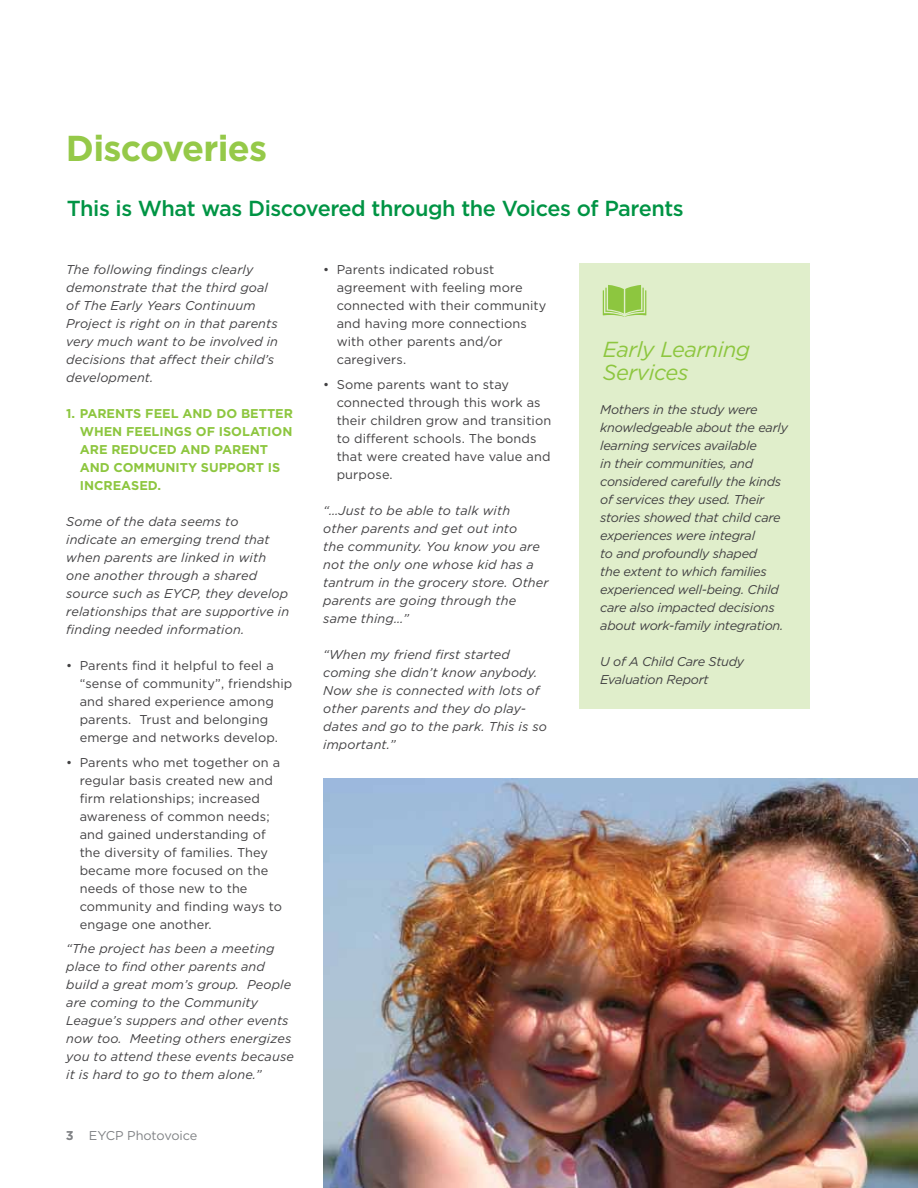
<style>
.page{position:relative;width:918px;height:1188px;background:#fff}
.page>*{position:absolute;margin:0;border:0;box-sizing:border-box;transform-origin:0 0}
.t1{font:700 36px "Gotham";color:#95c949}
.t2{font:500 21.75px "Gotham";letter-spacing:-.02em;color:#009444}
.t3{font:italic 21.75px/22.5px "Gotham";letter-spacing:-.02em;color:#8dc63f}
.t4{font:italic 12.75px/18px "Gotham";letter-spacing:.01em;color:#414042}
.t5{font:12.75px/18px "Gotham";letter-spacing:.01em;color:#414042}
.t6{font:italic 12.75px/18px "Gotham";letter-spacing:-.02em;color:#414042}
.t7{font:700 12.75px/18px "Gotham";color:#8dc63f}
.t8{font:12.75px "Gotham";letter-spacing:-.005em;color:#808285}
.s1{font-weight:700}
</style>
<div class="page">
<img style="left:323px;top:778px;width:595px;height:410px">
<div style="left:580px;top:263px;width:230px;height:445px;background:#e0eecb"></div>
<svg style="left:603px;top:285px;width:43px;height:32px"></svg>
<h1 class="t1" style="left:66px;top:124px;width:203px">DISCOVERIES</h1>
<h2 class="t2" style="left:67px;top:194px;width:619px">This is What was Discovered through the Voices of Parents</h2>
<p class="t4" style="left:66px;top:260px;width:213px">The following findings clearly demonstrate that the third goal of The Early Years Continuum<br>Project is right on in that parents very much want to be involved in decisions that affect their child’s development.</p>
<p class="t7" style="left:80px;top:404px;width:215px;text-indent:-14px">1. PARENTS FEEL AND DO BETTER<br>WHEN FEELINGS OF ISOLATION<br>ARE REDUCED AND PARENT<br>AND COMMUNITY SUPPORT IS<br>INCREASED.</p>
<p class="t4" style="left:66px;top:512px;width:225px">Some of the data seems to indicate an emerging trend that when parents are linked in with one another through a shared source such as EYCP, they develop relationships that are supportive in finding needed information.</p>
<p class="t5" style="left:80px;top:656px;width:214px;text-indent:-14px">• Parents find it helpful to feel a “sense of community”, friendship and shared experience among parents. Trust and belonging emerge and networks develop.</p>
<p class="t5" style="left:80px;top:753px;width:204px;text-indent:-14px">• Parents who met together on a regular basis created new and firm relationships; increased awareness of common needs; and gained understanding of the diversity of families. They became more focused on the needs of those new to the community and finding ways to engage one another.</p>
<p class="t4" style="left:66px;top:940px;width:229px">“The project has been a meeting place to find other parents and build a great mom’s group. People are coming to the Community<br>League’s suppers and other events now too. Meeting others energizes you to attend these events because it is hard to go to them alone.”</p>
<p class="t8" style="left:66px;top:1127px;width:133px"><span class="s1">3</span> EYCP Photovoice</p>
<p class="t5" style="left:337px;top:260px;width:211px;text-indent:-14px">• Parents indicated robust agreement with feeling more connected with their community and having more connections with other parents and/or caregivers.</p>
<p class="t5" style="left:337px;top:375px;width:216px;text-indent:-14px">• Some parents want to stay connected through this work as their children grow and transition to different schools. The bonds that were created have value and purpose.</p>
<p class="t4" style="left:323px;top:501px;width:227px">“…Just to be able to talk with<br>other parents and get out into<br>the community. You know you are not the only one whose kid has a tantrum in the grocery store. Other parents are going through the same thing…”</p>
<p class="t4" style="left:323px;top:645px;width:225px">“When my friend first started coming she didn’t know anybody.<br>Now she is connected with lots of other parents and they do play&shy;dates and go to the park. This is so important.”</p>
<h2 class="t3" style="left:603px;top:338px;width:149px">Early Learning<br>Services</h2>
<p class="t6" style="left:600px;top:400px;width:189px">Mothers in the study were knowledgeable about the early learning services available<br>in their communities, and considered carefully the kinds of services they used. Their stories showed that child care experiences were integral<br>to and profoundly shaped<br>the extent to which families experienced well-being. Child care also impacted decisions about work-family integration.</p>
<p class="t6" style="left:600px;top:652px;width:146px">U of A Child Care Study<br>Evaluation Report</p>
</div>
